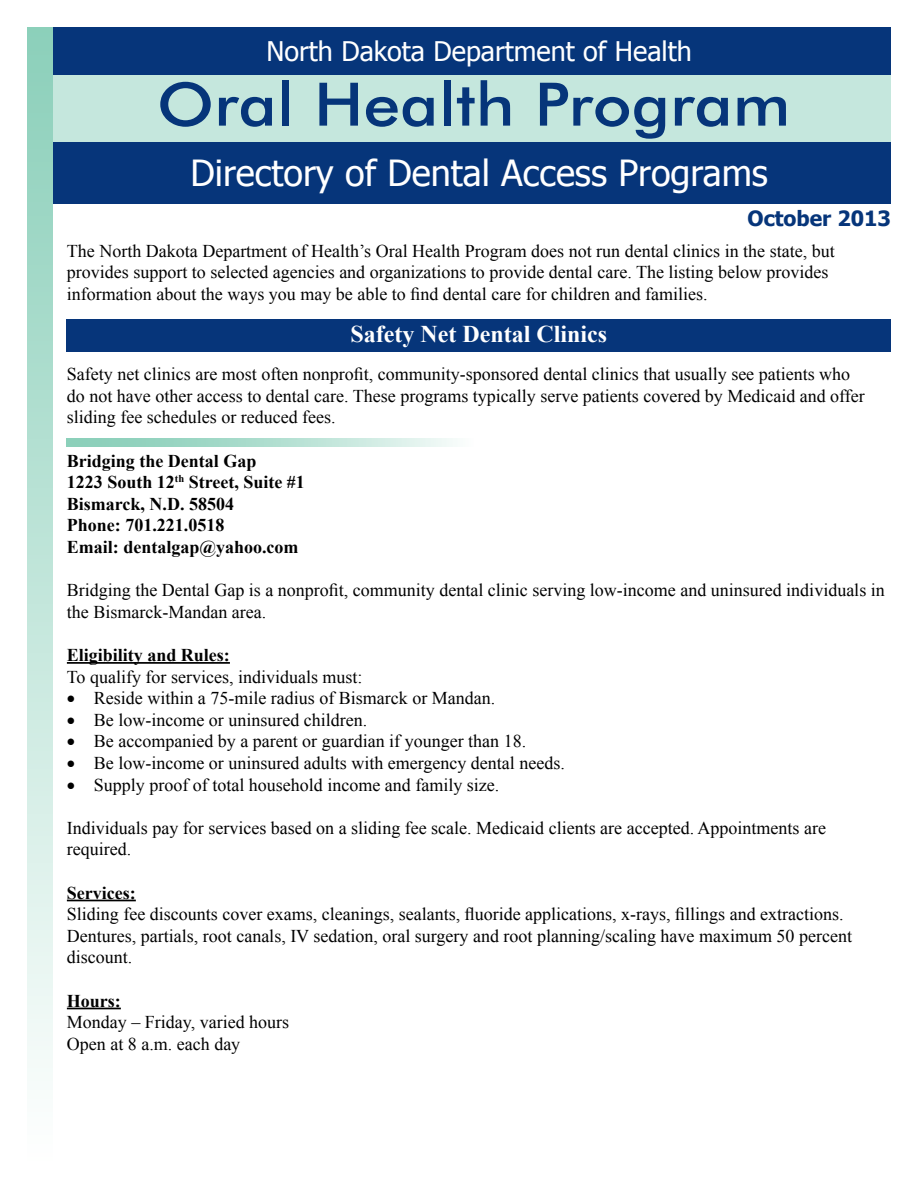
<style>
.page{position:relative;width:918px;height:1188px;background:#fff}
.page>*{position:absolute;margin:0;border:0;box-sizing:border-box;transform-origin:0 0}
.t1{font:500 60px "Futura BT";color:#06357a;scale:1.1 1}
.t2{font:36px "Tahoma";color:#fff}
.t3{font:27px "Tahoma";color:#fff}
.t4{font:700 24px "Times New Roman";color:#fff}
.t5{font:700 21px "Tahoma";color:#06357a}
.t6{font:18px/21.6px "Times New Roman";color:#000}
.t7{font:700 18px/21.6px "Times New Roman";color:#000}
</style>
<div class="page">
<div style="left:67px;top:319px;width:824px;height:33px;background:#06357a"></div>
<div style="left:33px;top:27px;width:858px;height:50px;background:#06357a"></div>
<div style="left:27px;top:75px;width:864px;height:70px;background:#c5e7dd"></div>
<div style="left:37px;top:142px;width:854px;height:62px;background:#06357a"></div>
<div style="left:27px;top:27px;width:26px;height:1134px;background:linear-gradient(to bottom,#89cfb9,#fdfefe)"></div>
<hr style="left:67px;top:662px;width:163px;height:2px;background:#000">
<hr style="left:67px;top:900px;width:69px;height:1px;background:#000">
<hr style="left:67px;top:1008px;width:54px;height:1px;background:#000">
<svg style="left:67px;top:438px;width:386px;height:8px;background:#b2dfd1"></svg>
<h3 class="t3" style="left:267px;top:33px;width:427px">North Dakota Department of Health</h3>
<h1 class="t1" style="left:157px;top:68px;width:577px">Oral Health Program</h1>
<h2 class="t2" style="left:190px;top:149px;width:579px">Directory of Dental Access Programs</h2>
<p class="t5" style="left:748px;top:204px;width:145px">October 2013</p>
<p class="t6" style="left:67px;top:239px;width:769px">The North Dakota Department of Health’s Oral Health Program does not run dental clinics in the state, but provides support to selected agencies and organizations to provide dental care. The listing below provides information about the ways you may be able to find dental care for children and families.</p>
<h3 class="t4" style="left:351px;top:316px;width:258px">Safety Net Dental Clinics</h3>
<p class="t6" style="left:67px;top:363px;width:800px">Safety net clinics are most often nonprofit, community-sponsored dental clinics that usually see patients who do not have other access to dental care. These programs typically serve patients covered by Medicaid and offer sliding fee schedules or reduced fees.</p>
<p class="t7" style="left:67px;top:449px;width:240px">Bridging the Dental Gap<br>1223 South 12<sup>th</sup> Street, Suite #1<br>Bismarck, N.D. 58504<br>Phone: 701.221.0518<br>Email: dentalgap@yahoo.com</p>
<p class="t6" style="left:67px;top:579px;width:819px">Bridging the Dental Gap is a nonprofit, community dental clinic serving low-income and uninsured individuals in the Bismarck-Mandan area.</p>
<p class="t7" style="left:67px;top:643px;width:165px">Eligibility and Rules:</p>
<p class="t6" style="left:67px;top:665px;width:297px">To qualify for services, individuals must:</p>
<p class="t6" style="left:67px;top:687px;width:430px">• Reside within a 75-mile radius of Bismarck or Mandan.</p>
<p class="t6" style="left:67px;top:708px;width:302px">• Be low-income or uninsured children.</p>
<p class="t6" style="left:67px;top:730px;width:461px">• Be accompanied by a parent or guardian if younger than 18.</p>
<p class="t6" style="left:67px;top:752px;width:500px">• Be low-income or uninsured adults with emergency dental needs.</p>
<p class="t6" style="left:67px;top:773px;width:434px">• Supply proof of total household income and family size.</p>
<p class="t6" style="left:67px;top:816px;width:761px">Individuals pay for services based on a sliding fee scale. Medicaid clients are accepted. Appointments are required.</p>
<p class="t7" style="left:67px;top:881px;width:70px">Services:</p>
<p class="t6" style="left:67px;top:903px;width:787px">Sliding fee discounts cover exams, cleanings, sealants, fluoride applications, x-rays, fillings and extractions.<br>Dentures, partials, root canals, IV sedation, oral surgery and root planning/scaling have maximum 50 percent discount.</p>
<p class="t7" style="left:67px;top:989px;width:55px">Hours:</p>
<p class="t6" style="left:67px;top:1011px;width:224px">Monday – Friday, varied hours<br>Open at 8 a.m. each day</p>
</div>
